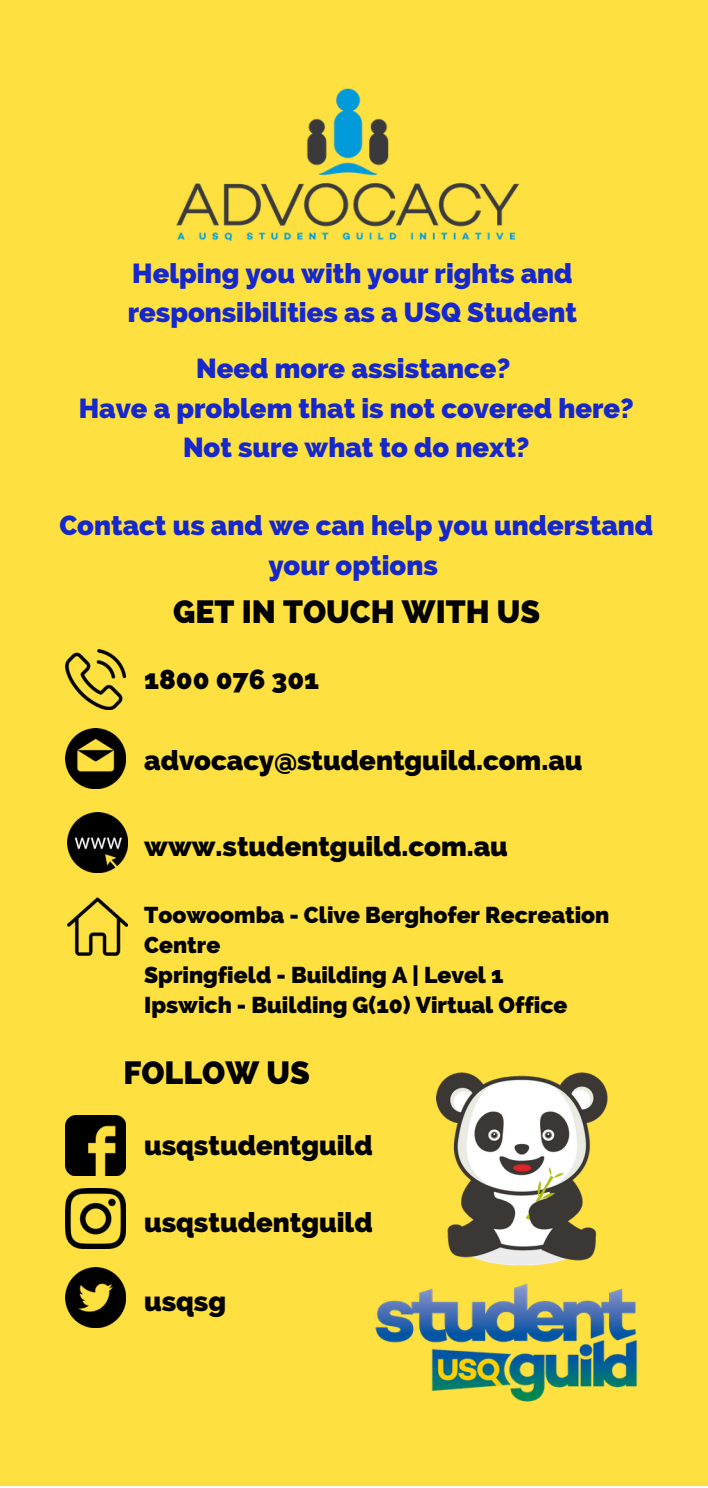
<style>
.page{position:relative;width:708px;height:1488px;background:#fff}
.page>*{position:absolute;margin:0;border:0;box-sizing:border-box;transform-origin:0 0}
.t1{font:800 32px "Raleway";color:#000}
.t2{font:800 27.25px/39.2px "Raleway";color:#1628cb;text-align:center}
.t3{font:800 27.25px "Raleway";color:#000}
.t4{font:800 22.75px/30px "Raleway";color:#000}
</style>
<div class="page">
<div style="left:5px;top:0;width:703px;height:1485px;background:#fee040"></div>
<svg style="left:0;top:0;width:5px;height:50px"></svg>
<div style="left:0;top:50px;width:22px;height:1421px;background:#fee040"></div>
<svg style="left:0;top:1471px;width:5px;height:14px"></svg>
<img style="left:375px;top:1283px;width:263px;height:119px">
<img style="left:66px;top:1116px;width:59px;height:59px">
<img style="left:66px;top:649px;width:59px;height:60px">
<img style="left:67px;top:812px;width:60px;height:60px">
<img style="left:66px;top:728px;width:59px;height:60px">
<img style="left:176px;top:88px;width:344px;height:153px">
<img style="left:67px;top:897px;width:60px;height:59px">
<img style="left:66px;top:1267px;width:59px;height:60px">
<img style="left:66px;top:1189px;width:59px;height:59px">
<img style="left:436px;top:1072px;width:172px;height:194px">
<p class="t2" style="left:128px;top:253px;width:450px;text-align:left">Helping you with your rights and responsibilities as a USQ Student</p>
<p class="t2" style="left:79px;top:349px;width:556px">Need more assistance?<br>Have a problem that is not covered here?<br>Not sure what to do next?</p>
<p class="t2" style="left:59px;top:506px;width:595px">Contact us and we can help you understand your options</p>
<p class="t1" style="left:173px;top:593px;width:368px">GET IN TOUCH WITH US</p>
<p class="t3" style="left:144px;top:663px;width:176px">1800 076 301</p>
<p class="t3" style="left:144px;top:744px;width:440px">advocacy@studentguild.com.au</p>
<p class="t3" style="left:144px;top:830px;width:365px">www.studentguild.com.au</p>
<p class="t4" style="left:144px;top:900px;width:466px">Toowoomba - Clive Berghofer Recreation<br>Centre<br>Springfield - Building A | Level 1<br>Ipswich - Building G(10) Virtual Office</p>
<p class="t1" style="left:123px;top:1054px;width:188px">FOLLOW US</p>
<p class="t3" style="left:144px;top:1129px;width:230px">usqstudentguild</p>
<p class="t3" style="left:144px;top:1206px;width:230px">usqstudentguild</p>
<p class="t3" style="left:144px;top:1285px;width:83px">usqsg</p>
</div>
